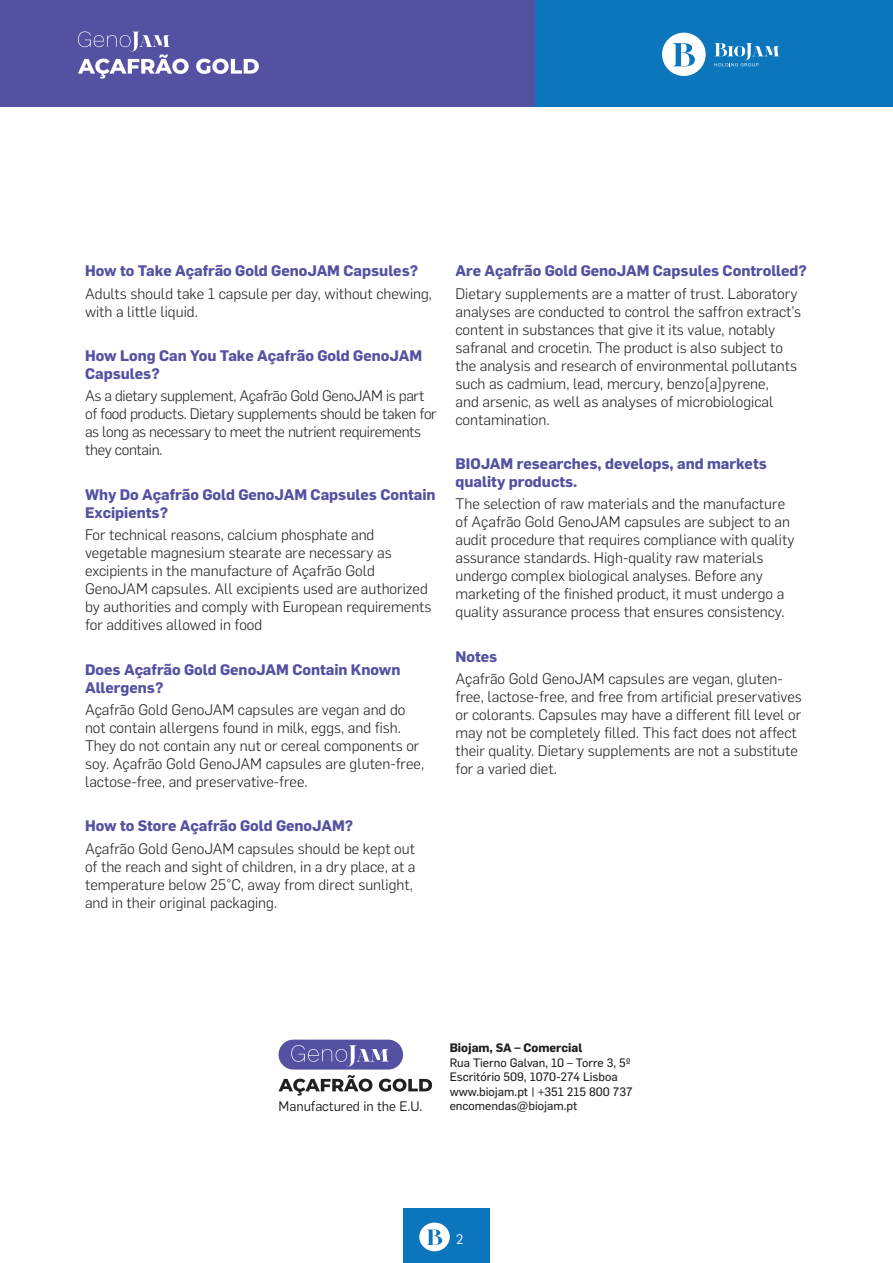
<style>
.page{position:relative;width:893px;height:1263px;background:#fff}
.page>*{position:absolute;margin:0;border:0;box-sizing:border-box;transform-origin:0 0}
.t1{font:300 15px/18px "Flama";color:#231f20}
.t2{font:700 15px/18px "Flama";color:#5451a2}
.t3{font:300 15px/18px "Flama";letter-spacing:-.02em;color:#231f20}
.t4{font:13.5px "Flama";color:#231f20}
.t5{font:13.5px "Flama";color:#fff}
.t6{font:12px "Flama Basic";color:#231f20}
.t7{font:700 12px "Flama";color:#231f20}
</style>
<div class="page">
<div style="left:403px;top:1209px;width:87px;height:54px;background:#0c76bd"></div>
<svg style="left:419px;top:1222px;width:31px;height:29px"></svg>
<div style="left:0;top:0;width:536px;height:106px;background:#5451a2"></div>
<div style="left:536px;top:0;width:357px;height:106px;background:#0c76bd"></div>
<svg style="left:662px;top:33px;width:44px;height:43px"></svg>
<svg style="left:714px;top:43px;width:65px;height:23px"></svg>
<svg style="left:196px;top:59px;width:63px;height:15px"></svg>
<svg style="left:78px;top:31px;width:111px;height:48px"></svg>
<svg style="left:279px;top:1075px;width:93px;height:20px"></svg>
<svg style="left:379px;top:1079px;width:53px;height:12px"></svg>
<div style="left:279px;top:1039px;width:124px;height:30px;background:#5451a2;border-radius:15px"></div>
<svg style="left:291px;top:1045px;width:98px;height:21px"></svg>
<p class="t2" style="left:85px;top:261px;width:335px">How to Take Açafrão Gold GenoJAM Capsules?</p>
<p class="t1" style="left:85px;top:283px;width:348px">Adults should take 1 capsule per day, without chewing, with a little liquid.</p>
<p class="t2" style="left:85px;top:346px;width:339px">How Long Can You Take Açafrão Gold GenoJAM<br>Capsules?</p>
<p class="t3" style="left:85px;top:386px;width:353px">As a dietary supplement, Açafrão Gold GenoJAM is part of food products. Dietary supplements should be taken for as long as necessary to meet the nutrient requirements they contain.</p>
<p class="t2" style="left:85px;top:484px;width:352px">Why Do Açafrão Gold GenoJAM Capsules Contain<br>Excipients?</p>
<p class="t1" style="left:85px;top:525px;width:348px">For technical reasons, calcium phosphate and vegetable magnesium stearate are necessary as excipients in the manufacture of Açafrão Gold GenoJAM capsules. All excipients used are authorized by authorities and comply with European requirements for additives allowed in food</p>
<p class="t2" style="left:85px;top:659px;width:317px">Does Açafrão Gold GenoJAM Contain Known<br>Allergens?</p>
<p class="t1" style="left:85px;top:700px;width:341px">Açafrão Gold GenoJAM capsules are vegan and do not contain allergens found in milk, eggs, and fish.<br>They do not contain any nut or cereal components or soy. Açafrão Gold GenoJAM capsules are gluten-free, lactose-free, and preservative-free.</p>
<p class="t2" style="left:85px;top:816px;width:270px">How to Store Açafrão Gold GenoJAM?</p>
<p class="t1" style="left:85px;top:838px;width:332px">Açafrão Gold GenoJAM capsules should be kept out of the reach and sight of children, in a dry place, at a temperature below 25°C, away from direct sunlight, and in their original packaging.</p>
<p class="t2" style="left:455px;top:261px;width:353px">Are Açafrão Gold GenoJAM Capsules Controlled?</p>
<p class="t1" style="left:455px;top:283px;width:347px">Dietary supplements are a matter of trust. Laboratory analyses are conducted to control the saffron extract’s content in substances that give it its value, notably safranal and crocetin. The product is also subject to the analysis and research of environmental pollutants such as cadmium, lead, mercury, benzo[a]pyrene,<br>and arsenic, as well as analyses of microbiological contamination.</p>
<p class="t2" style="left:455px;top:454px;width:313px">BIOJAM researches, develops, and markets quality products.</p>
<p class="t1" style="left:455px;top:494px;width:341px">The selection of raw materials and the manufacture of Açafrão Gold GenoJAM capsules are subject to an audit procedure that requires compliance with quality assurance standards. High-quality raw materials undergo complex biological analyses. Before any marketing of the finished product, it must undergo a quality assurance process that ensures consistency.</p>
<p class="t2" style="left:455px;top:646px;width:43px">Notes</p>
<p class="t1" style="left:455px;top:669px;width:348px">Açafrão Gold GenoJAM capsules are vegan, gluten&shy;free, lactose-free, and free from artificial preservatives or colorants. Capsules may have a different fill level or may not be completely filled. This fact does not affect their quality. Dietary supplements are not a substitute for a varied diet.</p>
<p class="t7" style="left:450px;top:1039px;width:134px">Biojam, SA – Comercial</p>
<p class="t6" style="left:450px;top:1054px;width:183px">Rua Tierno Galvan, 10 – Torre 3, 5º</p>
<p class="t6" style="left:450px;top:1068px;width:170px">Escritório 509, 1070-274 Lisboa</p>
<p class="t6" style="left:450px;top:1083px;width:184px">www.biojam.pt | +351 215 800 737</p>
<p class="t4" style="left:279px;top:1097px;width:146px">Manufactured in the E.U.</p>
<p class="t6" style="left:450px;top:1097px;width:129px">encomendas@biojam.pt</p>
<p class="t5" style="left:456px;top:1230px;width:9px">2</p>
</div>
